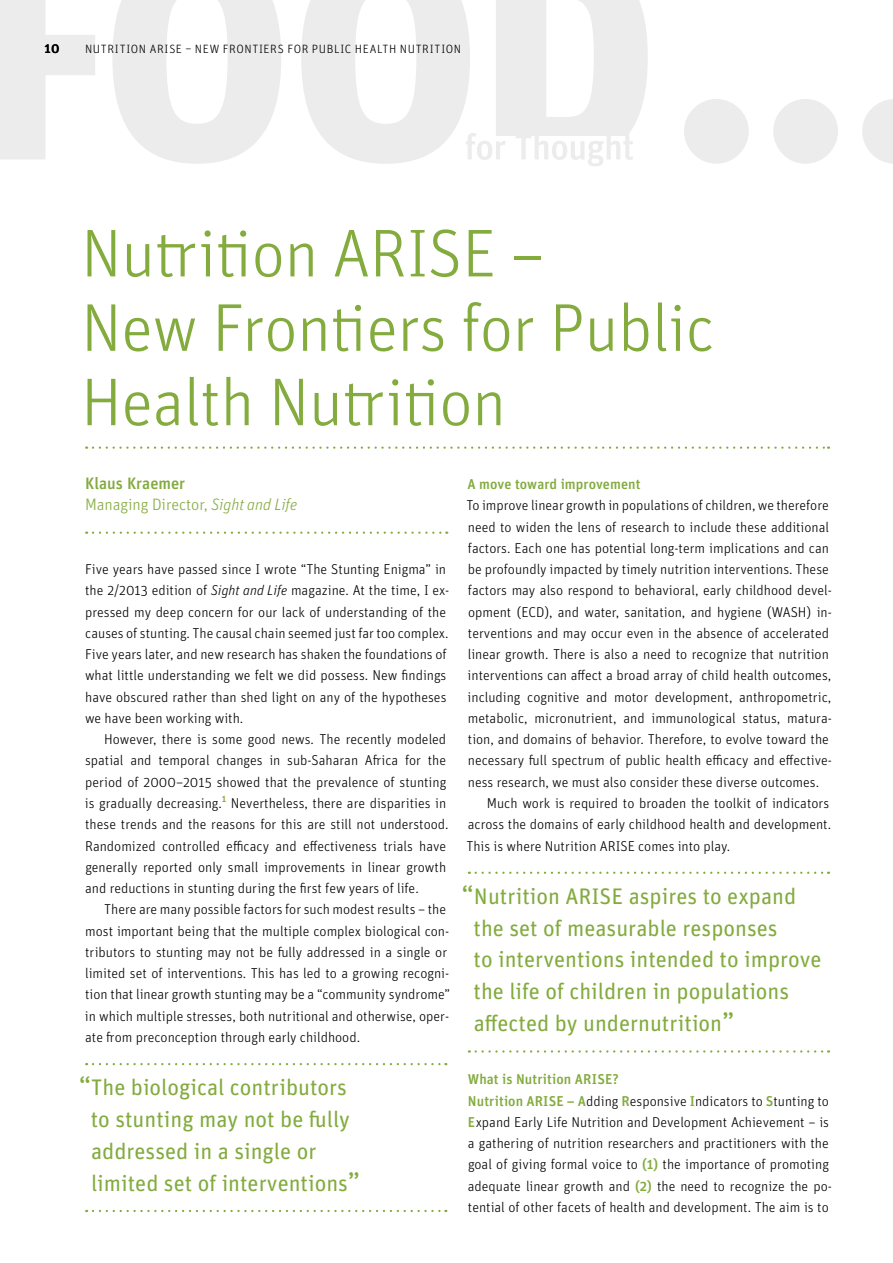
<style>
.page{position:relative;width:893px;height:1263px;background:#fff}
.page>*{position:absolute;margin:0;border:0;box-sizing:border-box;transform-origin:0 0}
.t1{font:300 67.5px/74.4px "Unit Pro";letter-spacing:-.01em;color:#83ab3e}
.t2{font:22.5px/32px "Unit Pro";color:#83ab3e}
.t3{font:300 16.5px/21.3px "Unit Pro";letter-spacing:-.005em;color:#83ab3e}
.t4{font:300 14.25px/21.3px "Unit Pro";color:#000}
.t5{font:500 14.25px "Unit";letter-spacing:.005em;color:#83ab3e}
.t6{font:500 13.5px "Unit Pro";color:#000}
.t7{font:300 12px "Unit Pro";letter-spacing:.05em;color:#000}
.s1{font-weight:500}
.s2{font-style:italic}
.s3{font-size:27px}
.s4{font-family:"Unit";font-weight:500;color:#83ab3e}
</style>
<div class="page">
<svg style="left:0;top:0;width:281px;height:164px"></svg>
<svg style="left:301px;top:0;width:347px;height:166px"></svg>
<div style="left:773px;top:99px;width:65px;height:65px;background:#ececec;border-radius:50%"></div>
<div style="left:684px;top:99px;width:65px;height:65px;background:#ececec;border-radius:50%"></div>
<svg style="left:862px;top:99px;width:31px;height:65px"></svg>
<svg style="left:93px;top:531px;width:354px;height:3px"></svg>
<svg style="left:93px;top:446px;width:736px;height:3px"></svg>
<svg style="left:476px;top:872px;width:353px;height:2px"></svg>
<svg style="left:476px;top:1050px;width:353px;height:2px"></svg>
<svg style="left:93px;top:1063px;width:353px;height:2px"></svg>
<svg style="left:93px;top:1210px;width:353px;height:2px"></svg>
<p class="t6" style="left:45px;top:39px;width:17px">10</p>
<p class="t7" style="left:85px;top:41px;width:377px">NUTRITION ARISE – NEW FRONTIERS FOR PUBLIC HEALTH NUTRITION</p>
<h1 class="t1" style="left:81px;top:214px;width:635px">Nutrition ARISE –<br>New Frontiers for Public<br>Health Nutrition</h1>
<p class="t3" style="left:85px;top:472px;width:214px"><span class="s1">Klaus Kraemer<br></span>Managing Director, <span class="s2">Sight and Life</span></p>
<p class="t4" style="left:85px;top:558px;width:366px">Five years have passed since I wrote “The Stunting Enigma” in the 2/2013 edition of <span class="s2">Sight and Life</span> magazine. At the time, I ex&shy;pressed my deep concern for our lack of understanding of the causes of stunting. The causal chain seemed just far too complex.<br>Five years later, and new research has shaken the foundations of what little understanding we felt we did possess. New findings have obscured rather than shed light on any of the hypotheses we have been working with.</p>
<p class="t4" style="left:85px;top:728px;width:365px;text-indent:19px">However, there is some good news. The recently modeled spatial and temporal changes in sub-Saharan Africa for the period of 2000–2015 showed that the prevalence of stunting is gradually decreasing.<sup>1</sup> Nevertheless, there are disparities in these trends and the reasons for this are still not understood.<br>Randomized controlled efficacy and effectiveness trials have generally reported only small improvements in linear growth and reductions in stunting during the first few years of life.</p>
<p class="t4" style="left:85px;top:898px;width:367px;text-indent:19px">There are many possible factors for such modest results – the most important being that the multiple complex biological con&shy;tributors to stunting may not be fully addressed in a single or limited set of interventions. This has led to a growing recogni&shy;tion that linear growth stunting may be a “community syndrome” in which multiple stresses, both nutritional and otherwise, oper&shy;ate from preconception through early childhood.</p>
<h2 class="t2" style="left:91px;top:1070px;width:271px;text-indent:-12px"><span class="s3">“</span>The biological contributors to stunting may not be fully addressed in a single or limited set of interventions<span class="s3">”</span></h2>
<p class="t5" style="left:467px;top:475px;width:175px">A move toward improvement</p>
<p class="t4" style="left:466px;top:494px;width:364px">To improve linear growth in populations of children, we therefore</p>
<p class="t4" style="left:468px;top:516px;width:363px">need to widen the lens of research to include these additional</p>
<p class="t4" style="left:468px;top:537px;width:362px">factors. Each one has potential long-term implications and can</p>
<p class="t4" style="left:468px;top:558px;width:362px">be profoundly impacted by timely nutrition interventions. These</p>
<p class="t4" style="left:468px;top:579px;width:365px">factors may also respond to behavioral, early childhood devel-</p>
<p class="t4" style="left:468px;top:601px;width:365px">opment (ECD), and water, sanitation, and hygiene (WASH) in-</p>
<p class="t4" style="left:468px;top:622px;width:363px">terventions and may occur even in the absence of accelerated</p>
<p class="t4" style="left:468px;top:643px;width:363px">linear growth. There is also a need to recognize that nutrition</p>
<p class="t4" style="left:468px;top:664px;width:365px">interventions can affect a broad array of child health outcomes,</p>
<p class="t4" style="left:468px;top:686px;width:365px">including cognitive and motor development, anthropometric,</p>
<p class="t4" style="left:468px;top:707px;width:365px">metabolic, micronutrient, and immunological status, matura-</p>
<p class="t4" style="left:468px;top:728px;width:362px">tion, and domains of behavior. Therefore, to evolve toward the</p>
<p class="t4" style="left:468px;top:749px;width:365px">necessary full spectrum of public health efficacy and effective-</p>
<p class="t4" style="left:468px;top:771px;width:353px">ness research, we must also consider these diverse outcomes.</p>
<p class="t4" style="left:487px;top:792px;width:344px">Much work is required to broaden the toolkit of indicators</p>
<p class="t4" style="left:468px;top:813px;width:365px">across the domains of early childhood health and development.</p>
<p class="t4" style="left:466px;top:834px;width:265px">This is where Nutrition ARISE comes into play.</p>
<h2 class="t2" style="left:474px;top:879px;width:350px;text-indent:-12px"><span class="s3">“</span>Nutrition ARISE aspires to expand the set of measurable responses<br>to interventions intended to improve the life of children in populations affected by undernutrition<span class="s3">”</span></h2>
<p class="t5" style="left:468px;top:1071px;width:153px">What is Nutrition ARISE?</p>
<p class="t4" style="left:468px;top:1090px;width:366px"><span class="s4">Nutrition ARISE – A</span>dding <span class="s4">R</span>esponsive <span class="s4">I</span>ndicators to <span class="s4">S</span>tunting to <span class="s4">E</span>xpand Early Life Nutrition and Development Achievement – is a gathering of nutrition researchers and practitioners with the goal of giving formal voice to <span class="s4">(1)</span> the importance of promoting adequate linear growth and <span class="s4">(2)</span> the need to recognize the po&shy;tential of other facets of health and development. The aim is to</p>
</div>
